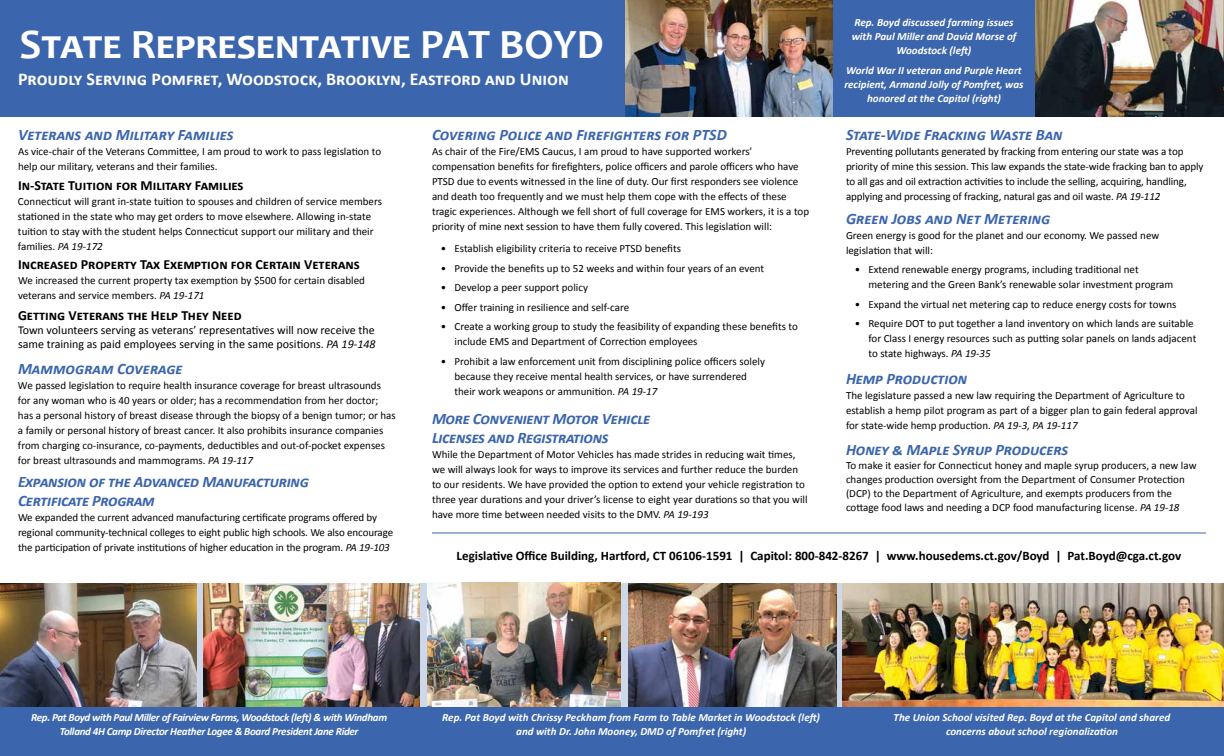
<style>
.page{position:relative;width:1224px;height:756px;background:#fff}
.page>*{position:absolute;margin:0;border:0;box-sizing:border-box;transform-origin:0 0}
.t1{font:700 42px "Candara";color:#fff}
.t2{font:700 18px "Calibri";color:#fff}
.t3{font:italic 700 16px/19.2px "Calibri";letter-spacing:-.01em;color:#3b65ad}
.t4{font:700 14px "Calibri";color:#000}
.t5{font:700 13px "Calibri";color:#000}
.t6{font:12px/14px "Calibri";color:#000}
.t7{font:11px/15px "Calibri";color:#000}
.t8{font:italic 700 11px/14px "Calibri";letter-spacing:-.01em;color:#fff;text-align:center}
.t9{font:italic 700 11px/14px "Calibri";letter-spacing:-.03em;color:#fff;text-align:center}
.t10{font:italic 700 10px/12px "Calibri";color:#fff}
.s1{font-style:italic}
</style>
<div class="page">
<div style="left:0;top:0;width:1224px;height:117px;background:#3b65ad"></div>
<img style="left:0;top:583px;width:197px;height:124px">
<img style="left:428px;top:582px;width:193px;height:125px">
<img style="left:842px;top:583px;width:382px;height:124px">
<img style="left:628px;top:583px;width:209px;height:124px">
<img style="left:203px;top:583px;width:217px;height:124px">
<img style="left:626px;top:0;width:206px;height:117px">
<div style="left:0;top:707px;width:1224px;height:49px;background:#3b65ad"></div>
<img style="left:1036px;top:0;width:188px;height:117px">
<hr style="left:432px;top:532px;width:774px;height:2px;background:#3b65ad">
<h1 class="t1" style="left:20px;top:18px;width:586px">State Representative PAT BOYD</h1>
<h2 class="t2" style="left:18px;top:67px;width:552px">Proudly Serving Pomfret, Woodstock, Brooklyn, Eastford and Union</h2>
<p class="t8" style="left:852px;top:16px;width:167px">Rep. Boyd discussed farming issues with Paul Miller and David Morse of<br>Woodstock (left)</p>
<p class="t8" style="left:844px;top:64px;width:181px">World War II veteran and Purple Heart recipient, Armand Jolly of Pomfret, was honored at the Capitol (right)</p>
<h3 class="t3" style="left:18px;top:125px;width:217px">Veterans and Military Families</h3>
<p class="t7" style="left:18px;top:144px;width:365px">As vice-chair of the Veterans Committee, I am proud to work to pass legislation to help our military, veterans and their families.</p>
<p class="t4" style="left:18px;top:176px;width:227px">In-State Tuition for Military Families</p>
<p class="t7" style="left:18px;top:193px;width:365px">Connecticut will grant in-state tuition to spouses and children of service members stationed in the state who may get orders to move elsewhere. Allowing in-state tuition to stay with the student helps Connecticut support our military and their families. <span class="s1">PA 19-172</span></p>
<p class="t4" style="left:18px;top:255px;width:343px">Increased Property Tax Exemption for Certain Veterans</p>
<p class="t7" style="left:18px;top:273px;width:349px">We increased the current property tax exemption by $500 for certain disabled veterans and service members. <span class="s1">PA 19-171</span></p>
<p class="t4" style="left:18px;top:307px;width:225px">Getting Veterans the Help They Need</p>
<p class="t6" style="left:18px;top:323px;width:359px">Town volunteers serving as veterans’ representatives will now receive the same training as paid employees serving in the same positions. <span class="s1">PA 19-148</span></p>
<h3 class="t3" style="left:18px;top:359px;width:166px">Mammogram Coverage</h3>
<p class="t7" style="left:18px;top:378px;width:379px">We passed legislation to require health insurance coverage for breast ultrasounds for any woman who is 40 years or older; has a recommendation from her doctor; has a personal history of breast disease through the biopsy of a benign tumor; or has a family or personal history of breast cancer. It also prohibits insurance companies from charging co-insurance, co-payments, deductibles and out-of-pocket expenses for breast ultrasounds and mammograms. <span class="s1">PA 19-117</span></p>
<h3 class="t3" style="left:18px;top:472px;width:292px">Expansion of the Advanced Manufacturing<br>Certificate Program</h3>
<p class="t7" style="left:18px;top:510px;width:377px">We expanded the current advanced manufacturing certificate programs offered by regional community-technical colleges to eight public high schools. We also encourage the participation of private institutions of higher education in the program. <span class="s1">PA 19-103</span></p>
<h3 class="t3" style="left:432px;top:125px;width:296px">Covering Police and Firefighters for PTSD</h3>
<p class="t7" style="left:432px;top:144px;width:379px">As chair of the Fire/EMS Caucus, I am proud to have supported workers’ compensation benefits for firefighters, police officers and parole officers who have PTSD due to events witnessed in the line of duty. Our first responders see violence and death too frequently and we must help them cope with the effects of these tragic experiences. Although we fell short of full coverage for EMS workers, it is a top priority of mine next session to have them fully covered. This legislation will:</p>
<p class="t7" style="left:441px;top:241px;width:242px">• Establish eligibility criteria to receive PTSD benefits</p>
<p class="t7" style="left:441px;top:261px;width:325px">• Provide the benefits up to 52 weeks and within four years of an event</p>
<p class="t7" style="left:441px;top:280px;width:149px">• Develop a peer support policy</p>
<p class="t7" style="left:441px;top:300px;width:190px">• Offer training in resilience and self-care</p>
<p class="t7" style="left:454px;top:319px;width:345px;text-indent:-13px">• Create a working group to study the feasibility of expanding these benefits to include EMS and Department of Correction employees</p>
<p class="t7" style="left:454px;top:354px;width:312px;text-indent:-13px">• Prohibit a law enforcement unit from disciplining police officers solely because they receive mental health services, or have surrendered their work weapons or ammunition. <span class="s1">PA 19-17</span></p>
<h3 class="t3" style="left:432px;top:409px;width:220px">More Convenient Motor Vehicle<br>Licenses and Registrations</h3>
<p class="t7" style="left:432px;top:447px;width:377px">While the Department of Motor Vehicles has made strides in reducing wait times, we will always look for ways to improve its services and further reduce the burden to our residents. We have provided the option to extend your vehicle registration to three year durations and your driver’s license to eight year durations so that you will have more time between needed visits to the DMV. <span class="s1">PA 19-193</span></p>
<h3 class="t3" style="left:846px;top:125px;width:218px">State-Wide Fracking Waste Ban</h3>
<p class="t7" style="left:846px;top:144px;width:359px">Preventing pollutants generated by fracking from entering our state was a top priority of mine this session. This law expands the state-wide fracking ban to apply to all gas and oil extraction activities to include the selling, acquiring, handling, applying and processing of fracking, natural gas and oil waste. <span class="s1">PA 19-112</span></p>
<h3 class="t3" style="left:846px;top:209px;width:206px">Green Jobs and Net Metering</h3>
<p class="t7" style="left:846px;top:228px;width:315px">Green energy is good for the planet and our economy. We passed new legislation that will:</p>
<p class="t7" style="left:868px;top:262px;width:306px;text-indent:-13px">• Extend renewable energy programs, including traditional net metering and the Green Bank’s renewable solar investment program</p>
<p class="t7" style="left:855px;top:297px;width:323px">• Expand the virtual net metering cap to reduce energy costs for towns</p>
<p class="t7" style="left:868px;top:316px;width:329px;text-indent:-13px">• Require DOT to put together a land inventory on which lands are suitable for Class I energy resources such as putting solar panels on lands adjacent to state highways. <span class="s1">PA 19-35</span></p>
<h3 class="t3" style="left:846px;top:369px;width:123px">Hemp Production</h3>
<p class="t7" style="left:846px;top:388px;width:353px">The legislature passed a new law requiring the Department of Agriculture to establish a hemp pilot program as part of a bigger plan to gain federal approval for state-wide hemp production. <span class="s1">PA 19-3, PA 19-117</span></p>
<h3 class="t3" style="left:846px;top:440px;width:224px">Honey &amp; Maple Syrup Producers</h3>
<p class="t7" style="left:846px;top:458px;width:352px;line-height:14px">To make it easier for Connecticut honey and maple syrup producers, a new law changes production oversight from the Department of Consumer Protection (DCP) to the Department of Agriculture, and exempts producers from the cottage food laws and needing a DCP food manufacturing license. <span class="s1">PA 19-18</span></p>
<p class="t5" style="left:457px;top:547px;width:726px">Legislative Office Building, Hartford, CT 06106-1591 | Capitol: 800-842-8267 | www.housedems.ct.gov/Boyd | Pat.Boyd@cga.ct.gov</p>
<p class="t10" style="left:179px;top:710px;width:58px">Insert caption<br>Insert caption</p>
<p class="t10" style="left:593px;top:710px;width:58px">Insert caption<br>Insert caption</p>
<p class="t9" style="left:31px;top:711px;width:358px">Rep. Pat Boyd with Paul Miller of Fairview Farms, Woodstock (left) &amp; with Windham<br>Tolland 4H Camp Director Heather Logee &amp; Board President Jane Rider</p>
<p class="t8" style="left:442px;top:711px;width:379px">Rep. Pat Boyd with Chrissy Peckham from Farm to Table Market in Woodstock (left) and with Dr. John Mooney, DMD of Pomfret (right)</p>
<p class="t8" style="left:894px;top:711px;width:278px">The Union School visited Rep. Boyd at the Capitol and shared concerns about school regionalization</p>
</div>
